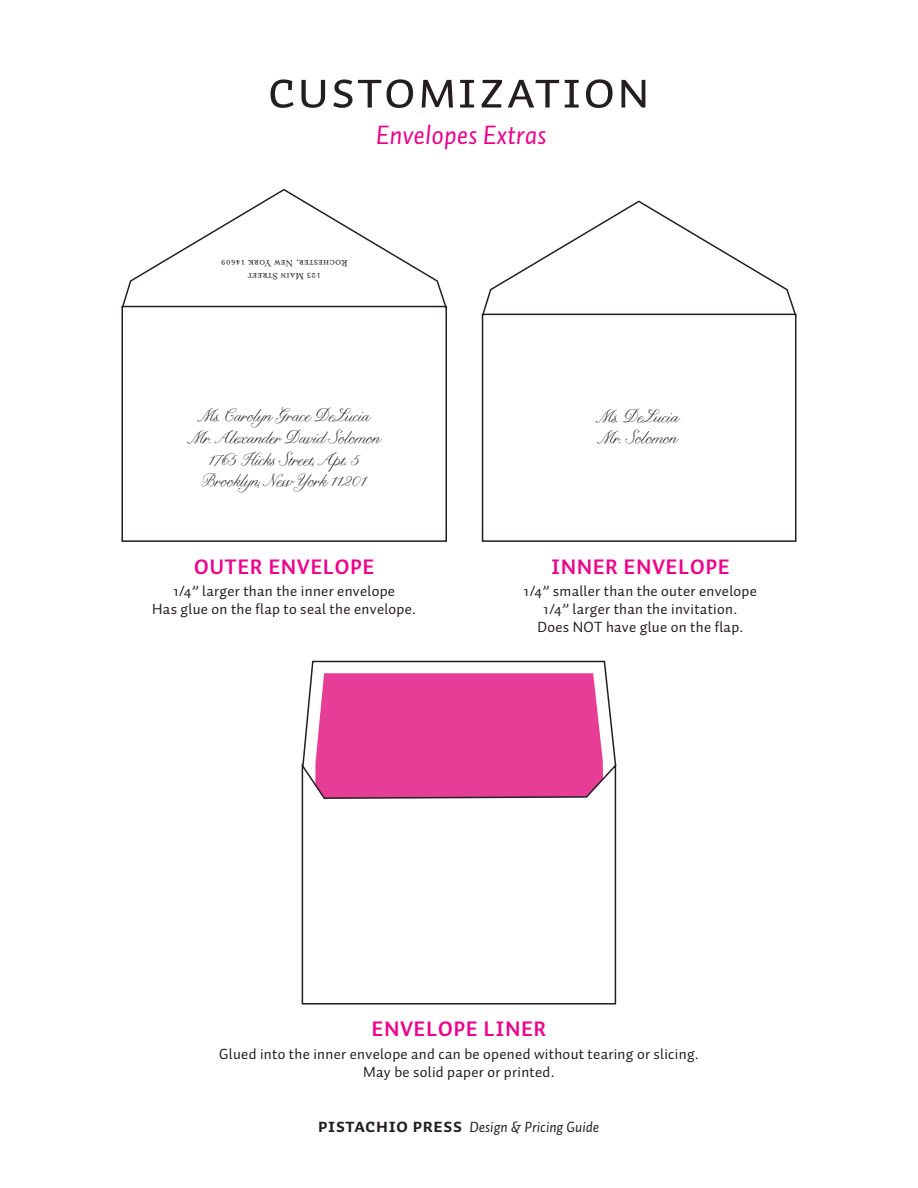
<style>
.page{position:relative;width:918px;height:1188px;background:#fff}
.page>*{position:absolute;margin:0;border:0;box-sizing:border-box;transform-origin:0 0}
.t1{font:54px "Auto 1 Regular Sm Cp";letter-spacing:.01em;color:#231f20}
.t2{font:italic 27px "Auto 1";color:#ed028c}
.t3{font:700 21px "Auto 1";letter-spacing:.05em;color:#ed028c}
.t4{font:18px/21.6px "Nelly Script";color:#231f20;text-align:center}
.t5{font:15px "Auto 1";letter-spacing:.02em;color:#231f20}
.t6{font:italic 15px "Auto 1";color:#231f20}
.t7{font:10.5px/12.6px "Mrs Eaves Small Caps";color:#231f20;text-align:center}
.s1{font-family:"Auto 1 Bold Sm Cp";font-style:normal;font-size:19.5px}
</style>
<div class="page">
<svg style="left:121px;top:189px;width:326px;height:121px"></svg>
<div style="left:122px;top:306px;width:325px;height:236px;border:2px solid #231f20"></div>
<svg style="left:481px;top:200px;width:316px;height:118px"></svg>
<div style="left:482px;top:314px;width:314px;height:228px;border:2px solid #231f20"></div>
<svg style="left:302px;top:660px;width:314px;height:101px"></svg>
<svg style="left:301px;top:761px;width:316px;height:244px"></svg>
<p class="t1" style="left:267px;top:66px;width:385px">customization</p>
<p class="t2" style="left:376px;top:119px;width:172px">Envelopes Extras</p>
<p class="t7" style="left:348px;top:282px;width:128px;rotate:-180deg">123 Main Street<br>Rochester, New York 14609</p>
<p class="t4" style="left:189px;top:405px;width:192px">Ms. Carolyn Grace DeLucia<br>Mr. Alexander David Solomon<br>1765 Hicks Street, Apt. 5<br>Brooklyn, New York 11201</p>
<p class="t3" style="left:194px;top:553px;width:182px">OUTER ENVELOPE</p>
<p class="t5" style="left:173px;top:582px;width:223px">1/4” larger than the inner envelope</p>
<p class="t5" style="left:152px;top:600px;width:265px">Has glue on the flap to seal the envelope.</p>
<p class="t4" style="left:597px;top:405px;width:83px;text-align:left">Ms. DeLucia<br>Mr. Solomon</p>
<p class="t3" style="left:551px;top:553px;width:180px">INNER ENVELOPE</p>
<p class="t5" style="left:524px;top:582px;width:235px">1/4” smaller than the outer envelope</p>
<p class="t5" style="left:544px;top:600px;width:195px">1/4” larger than the invitation.</p>
<p class="t5" style="left:537px;top:618px;width:207px">Does NOT have glue on the flap.</p>
<p class="t3" style="left:372px;top:1016px;width:176px">ENVELOPE LINER</p>
<p class="t5" style="left:219px;top:1044px;width:481px">Glued into the inner envelope and can be opened without tearing or slicing.</p>
<p class="t5" style="left:363px;top:1062px;width:193px">May be solid paper or printed.</p>
<p class="t6" style="left:318px;top:1118px;width:283px"><span class="s1">Pistachio Press</span> Design &amp; Pricing Guide</p>
</div>
